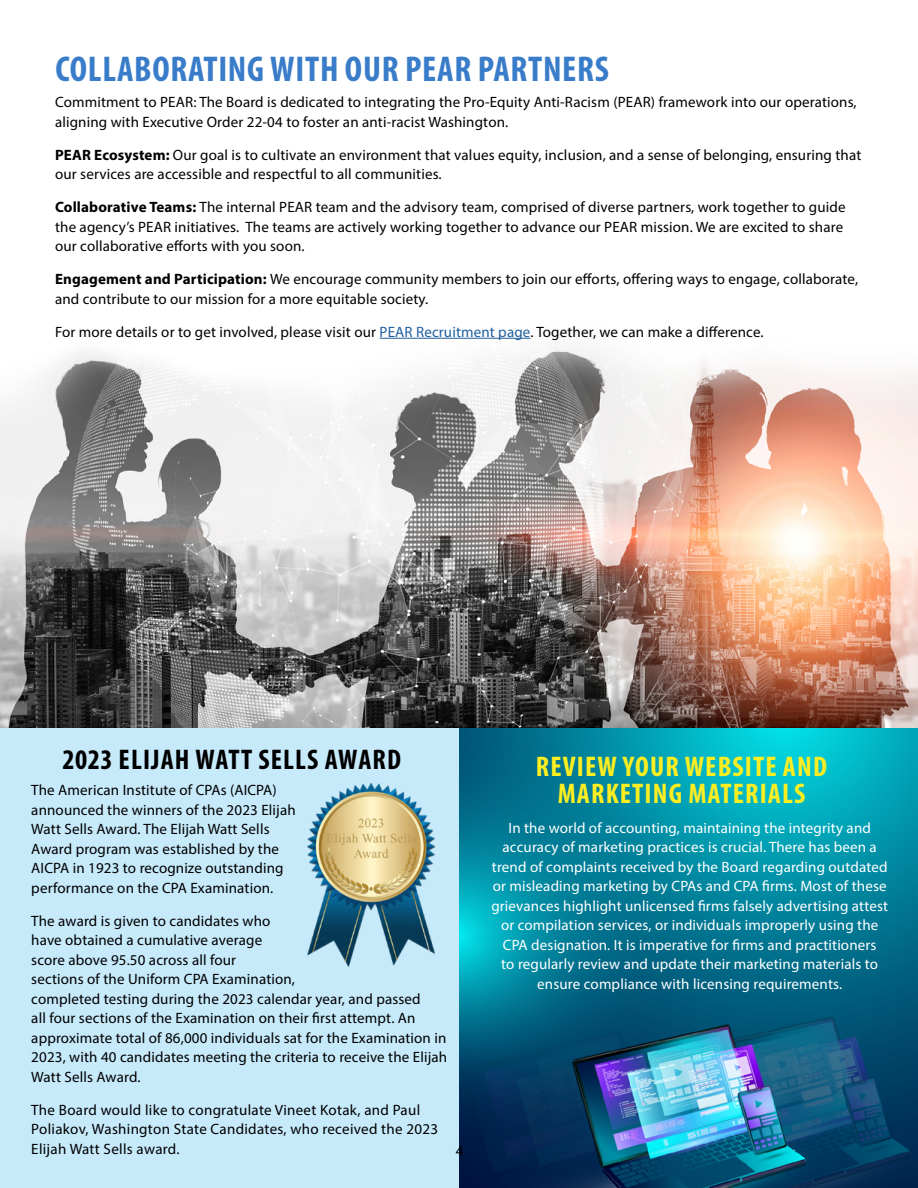
<style>
.page{position:relative;width:918px;height:1188px;background:#fff}
.page>*{position:absolute;margin:0;border:0;box-sizing:border-box;transform-origin:0 0}
.t1{font:700 condensed 36px "Myriad Pro";letter-spacing:.02em;color:#397cc9}
.t2{font:700 condensed 28.5px/27px "Myriad Pro";letter-spacing:.04em;color:#fcee21;text-align:center}
.t3{font:700 condensed 28.5px "Myriad Pro";letter-spacing:.04em;color:#000}
.t4{font:15px/19.5px "Myriad Pro";letter-spacing:.01em;color:#000}
.t5{font:15px/19.5px "Myriad Pro";letter-spacing:.01em;color:#fff;text-align:center}
.s1{font-weight:700}
.s2{color:#215e9e}
</style>
<div class="page">
<img style="left:459px;top:727px;width:459px;height:461px">
<div style="left:0;top:727px;width:459px;height:461px;background:#c7eafb"></div>
<img style="left:307px;top:783px;width:128px;height:184px">
<img style="left:0;top:337px;width:918px;height:390px">
<hr style="left:380px;top:338px;width:150px;height:1px;background:#215e9e">
<h1 class="t1" style="left:55px;top:47px;width:555px">COLLABORATING WITH OUR PEAR PARTNERS</h1>
<p class="t4" style="left:55px;top:92px;width:803px">Commitment to PEAR: The Board is dedicated to integrating the Pro-Equity Anti-Racism (PEAR) framework into our operations, aligning with Executive Order 22-04 to foster an anti-racist Washington.</p>
<p class="t4" style="left:55px;top:145px;width:808px"><span class="s1">PEAR Ecosystem:</span> Our goal is to cultivate an environment that values equity, inclusion, and a sense of belonging, ensuring that our services are accessible and respectful to all communities.</p>
<p class="t4" style="left:55px;top:197px;width:792px"><span class="s1">Collaborative Teams:</span> The internal PEAR team and the advisory team, comprised of diverse partners, work together to guide the agency’s PEAR initiatives. The teams are actively working together to advance our PEAR mission. We are excited to share our collaborative efforts with you soon.</p>
<p class="t4" style="left:55px;top:269px;width:805px"><span class="s1">Engagement and Participation:</span> We encourage community members to join our efforts, offering ways to engage, collaborate, and contribute to our mission for a more equitable society.</p>
<p class="t4" style="left:55px;top:322px;width:710px">For more details or to get involved, please visit our <span class="s2">PEAR Recruitment page</span>. Together, we can make a difference.</p>
<h2 class="t3" style="left:62px;top:741px;width:340px">2023 ELIJAH WATT SELLS AWARD</h2>
<p class="t4" style="left:31px;top:780px;width:266px">The American Institute of CPAs (AICPA) announced the winners of the 2023 Elijah Watt Sells Award. The Elijah Watt Sells Award program was established by the AICPA in 1923 to recognize outstanding performance on the CPA Examination.</p>
<p class="t4" style="left:31px;top:911px;width:417px">The award is given to candidates who<br>have obtained a cumulative average<br>score above 95.50 across all four<br>sections of the Uniform CPA Examination,<br>completed testing during the 2023 calendar year, and passed<br>all four sections of the Examination on their first attempt. An approximate total of 86,000 individuals sat for the Examination in 2023, with 40 candidates meeting the criteria to receive the Elijah Watt Sells Award.</p>
<p class="t4" style="left:31px;top:1100px;width:408px">The Board would like to congratulate Vineet Kotak, and Paul<br>Poliakov, Washington State Candidates, who received the 2023<br>Elijah Watt Sells award.</p>
<p class="t4" style="left:456px;top:1141px;width:9px">4</p>
<h2 class="t2" style="left:536px;top:753px;width:293px">REVIEW YOUR WEBSITE AND<br>MARKETING MATERIALS</h2>
<p class="t5" style="left:491px;top:818px;width:398px">In the world of accounting, maintaining the integrity and accuracy of marketing practices is crucial. There has been a trend of complaints received by the Board regarding outdated or misleading marketing by CPAs and CPA firms. Most of these grievances highlight unlicensed firms falsely advertising attest or compilation services, or individuals improperly using the CPA designation. It is imperative for firms and practitioners<br>to regularly review and update their marketing materials to ensure compliance with licensing requirements.</p>
</div>
